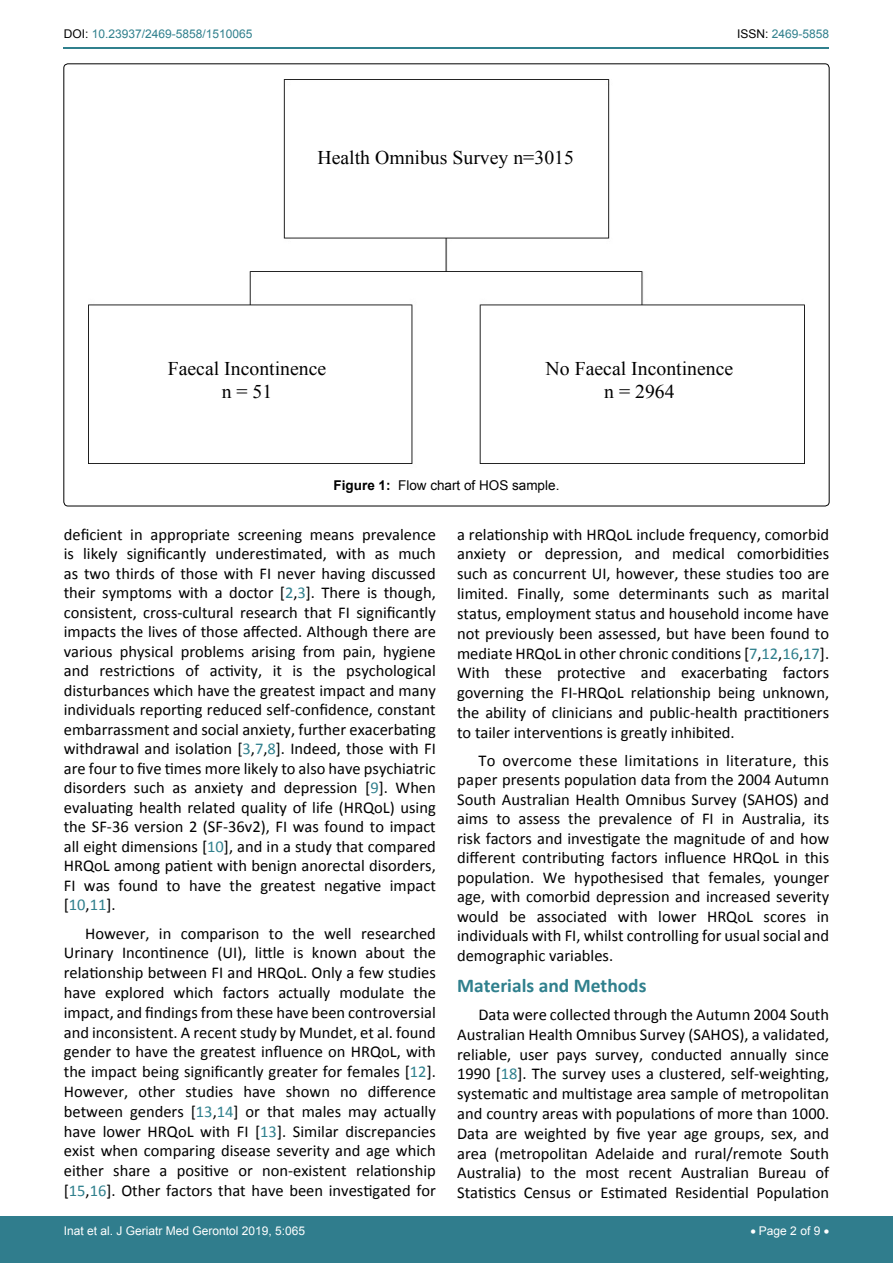
<style>
.page{position:relative;width:893px;height:1263px;background:#fff}
.page>*{position:absolute;margin:0;border:0;box-sizing:border-box;transform-origin:0 0}
.t1{font:700 19.5px "Calibri";color:#30808d}
.t2{font:19.35px/23.2px "Times New Roman";color:#000;text-align:center}
.t3{font:16.5px/19.8px "Calibri";color:#000;text-align:justify}
.t4{font:13.5px "Arial";color:#000}
.t5{font:12px "Arial";color:#fff}
.t6{font:12px "Arial";color:#30808d}
.s1{color:#000}
.s2{font-weight:700}
.s3{color:#30808d}
</style>
<div class="page">
<hr style="left:64px;top:47px;width:765px;height:1px;background:#30808d">
<div style="left:0;top:1217px;width:893px;height:46px;background:#307d8d"></div>
<img style="left:89px;top:80px;width:715px;height:384px">
<div style="left:297px;top:137px;width:286px;height:50px;background:#fff"></div>
<div style="left:138px;top:343px;width:206px;height:77px;background:#fff"></div>
<div style="left:528px;top:349px;width:219px;height:73px;background:#fff"></div>
<p class="t6" style="left:64px;top:26px;width:190px"><span class="s1">DOI:</span> 10.23937/2469-5858/1510065</p>
<p class="t6" style="left:737px;top:26px;width:94px"><span class="s1">ISSN:</span> 2469-5858</p>
<p class="t2" style="left:317px;top:146px;width:258px">Health Omnibus Survey n=3015</p>
<p class="t2" style="left:168px;top:357px;width:160px">Faecal Incontinence n = 51</p>
<p class="t2" style="left:546px;top:357px;width:189px">No Faecal Incontinence n = 2964</p>
<p class="t4" style="left:334px;top:476px;width:227px"><span class="s2">Figure 1:</span> Flow chart of HOS sample.</p>
<p class="t3" style="left:64px;top:524px;width:374px">deficient in appropriate screening means prevalence is likely significantly underestimated, with as much as two thirds of those with FI never having discussed their symptoms with a doctor [<span class="s3">2</span>,<span class="s3">3</span>]. There is though, consistent, cross-cultural research that FI significantly impacts the lives of those affected. Although there are various physical problems arising from pain, hygiene and restrictions of activity, it is the psychological disturbances which have the greatest impact and many individuals reporting reduced self-confidence, constant embarrassment and social anxiety, further exacerbating withdrawal and isolation [<span class="s3">3</span>,<span class="s3">7</span>,<span class="s3">8</span>]. Indeed, those with FI are four to five times more likely to also have psychiatric disorders such as anxiety and depression [<span class="s3">9</span>]. When evaluating health related quality of life (HRQoL) using the SF-36 version 2 (SF-36v2), FI was found to impact all eight dimensions [<span class="s3">10</span>], and in a study that compared HRQoL among patient with benign anorectal disorders, FI was found to have the greatest negative impact [<span class="s3">10</span>,<span class="s3">11</span>].</p>
<p class="t3" style="left:64px;top:923px;width:374px;text-indent:21px">However, in comparison to the well researched Urinary Incontinence (UI), little is known about the relationship between FI and HRQoL. Only a few studies have explored which factors actually modulate the impact, and findings from these have been controversial and inconsistent. A recent study by Mundet, et al. found gender to have the greatest influence on HRQoL, with the impact being significantly greater for females [<span class="s3">12</span>].<br>However, other studies have shown no difference between genders [<span class="s3">13</span>,<span class="s3">14</span>] or that males may actually have lower HRQoL with FI [<span class="s3">13</span>]. Similar discrepancies exist when comparing disease severity and age which either share a positive or non-existent relationship [<span class="s3">15</span>,<span class="s3">16</span>]. Other factors that have been investigated for</p>
<p class="t3" style="left:457px;top:524px;width:374px">a relationship with HRQoL include frequency, comorbid anxiety or depression, and medical comorbidities such as concurrent UI, however, these studies too are limited. Finally, some determinants such as marital status, employment status and household income have not previously been assessed, but have been found to mediate HRQoL in other chronic conditions [<span class="s3">7</span>,<span class="s3">12</span>,<span class="s3">16</span>,<span class="s3">17</span>].<br>With these protective and exacerbating factors governing the FI-HRQoL relationship being unknown, the ability of clinicians and public-health practitioners to tailer interventions is greatly inhibited.</p>
<p class="t3" style="left:457px;top:750px;width:374px;text-indent:21px">To overcome these limitations in literature, this paper presents population data from the 2004 Autumn South Australian Health Omnibus Survey (SAHOS) and aims to assess the prevalence of FI in Australia, its risk factors and investigate the magnitude of and how different contributing factors influence HRQoL in this population. We hypothesised that females, younger age, with comorbid depression and increased severity would be associated with lower HRQoL scores in individuals with FI, whilst controlling for usual social and demographic variables.</p>
<p class="t1" style="left:457px;top:973px;width:191px">Materials and Methods</p>
<p class="t3" style="left:457px;top:1005px;width:374px;text-indent:21px">Data were collected through the Autumn 2004 South Australian Health Omnibus Survey (SAHOS), a validated, reliable, user pays survey, conducted annually since 1990 [<span class="s3">18</span>]. The survey uses a clustered, self-weighting, systematic and multistage area sample of metropolitan and country areas with populations of more than 1000.<br>Data are weighted by five year age groups, sex, and area (metropolitan Adelaide and rural/remote South Australia) to the most recent Australian Bureau of Statistics Census or Estimated Residential Population</p>
<p class="t5" style="left:64px;top:1223px;width:243px">Inat et al. J Geriatr Med Gerontol 2019, 5:065</p>
<p class="t5" style="left:750px;top:1223px;width:80px">• Page 2 of 9 •</p>
</div>
